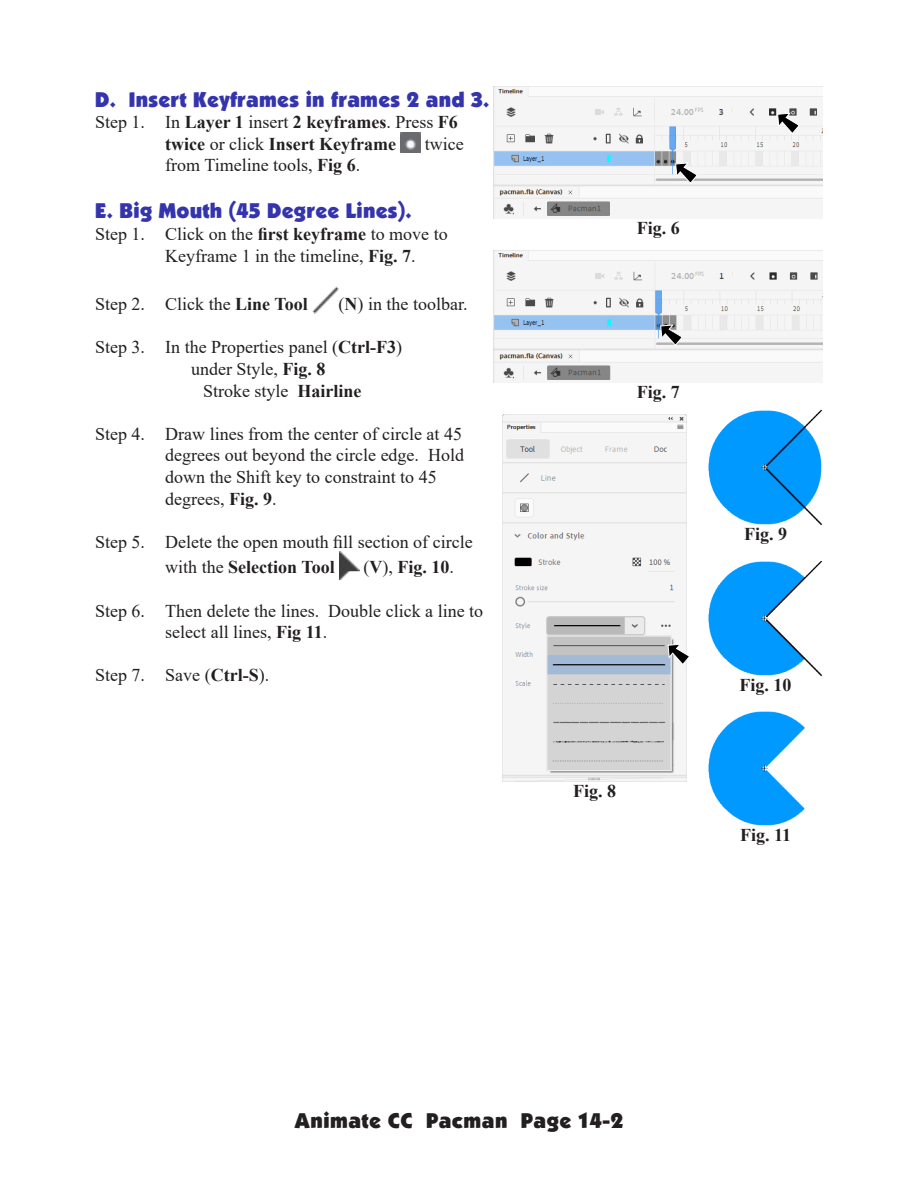
<style>
.page{position:relative;width:918px;height:1188px;background:#fff}
.page>*{position:absolute;margin:0;border:0;box-sizing:border-box;transform-origin:0 0}
.Subhead_1{font:21px "Boulder";letter-spacing:.015em;color:#3434ad}
.t1{font:21px "Boulder";letter-spacing:.025em;color:#231f20}
.Body_text{font:18px/21.6px "Times New Roman";color:#231f20}
.Body_text-2{font:700 18px/21.6px "Times New Roman";color:#231f20;text-align:center}
.Figure_Number{font:700 18px "Times New Roman";color:#231f20}
.s1{font-weight:400}
.s2{font-weight:700}
</style>
<div class="page">
<img style="left:401px;top:133px;width:19px;height:20px">
<img style="left:312px;top:287px;width:27px;height:26px">
<img style="left:339px;top:551px;width:20px;height:28px">
<img style="left:503px;top:415px;width:184px;height:367px">
<svg style="left:668px;top:644px;width:21px;height:21px"></svg>
<img style="left:494px;top:87px;width:329px;height:132px">
<svg style="left:777px;top:113px;width:23px;height:21px"></svg>
<svg style="left:675px;top:162px;width:23px;height:22px"></svg>
<img style="left:494px;top:250px;width:329px;height:132px">
<svg style="left:660px;top:324px;width:23px;height:22px"></svg>
<img style="left:708px;top:410px;width:115px;height:115px">
<img style="left:708px;top:561px;width:115px;height:116px">
<img style="left:708px;top:711px;width:97px;height:115px">
<p class="Subhead_1" style="left:95px;top:87px;width:396px">D. Insert Keyframes in frames 2 and 3.</p>
<p class="Body_text-2" style="left:95px;top:111px;width:364px"><span class="s1">Step 1. In</span> Layer 1 <span class="s1">insert</span> 2 keyframes<span class="s1">. Press</span> F6 twice <span class="s1">or click</span> Insert Keyframe</p>
<p class="Body_text" style="left:425px;top:132px;width:40px">twice</p>
<p class="Body_text" style="left:165px;top:154px;width:197px">from Timeline tools, <span class="s2">Fig 6</span>.</p>
<p class="Subhead_1" style="left:95px;top:199px;width:318px">E. Big Mouth (45 Degree Lines).</p>
<p class="Body_text" style="left:165px;top:223px;width:284px;text-indent:-70px">Step 1. Click on the <span class="s2">first keyframe</span> to move to<br>Keyframe 1 in the timeline, <span class="s2">Fig. 7</span>.</p>
<p class="Body_text" style="left:95px;top:293px;width:214px">Step 2. Click the <span class="s2">Line Tool</span></p>
<p class="Body_text" style="left:339px;top:293px;width:130px">(<span class="s2">N</span>) in the toolbar.</p>
<p class="Body_text" style="left:95px;top:336px;width:309px">Step 3. In the Properties panel (<span class="s2">Ctrl-F3</span>)</p>
<p class="Body_text" style="left:191px;top:358px;width:136px">under Style, <span class="s2">Fig. 8</span></p>
<p class="Body_text" style="left:203px;top:379px;width:160px">Stroke style <span class="s2">Hairline</span></p>
<p class="Body_text" style="left:165px;top:422px;width:300px;text-indent:-70px">Step 4. Draw lines from the center of circle at 45 degrees out beyond the circle edge. Hold down the Shift key to constraint to 45 degrees, <span class="s2">Fig. 9</span>.</p>
<p class="Body_text" style="left:165px;top:528px;width:309px;line-height:25.7px;text-indent:-70px">Step 5. Delete the open mouth fill section of circle with the <span class="s2">Selection Tool</span></p>
<p class="Body_text-2" style="left:364px;top:556px;width:92px"><span class="s1">(</span>V<span class="s1">),</span> Fig. 10<span class="s1">.</span></p>
<p class="Body_text" style="left:165px;top:599px;width:319px;text-indent:-70px">Step 6. Then delete the lines. Double click a line to select all lines, <span class="s2">Fig 11</span>.</p>
<p class="Body_text" style="left:95px;top:664px;width:176px">Step 7. Save (<span class="s2">Ctrl-S</span>).</p>
<p class="Figure_Number" style="left:637px;top:215px;width:45px">Fig. 6</p>
<p class="Figure_Number" style="left:637px;top:378px;width:45px">Fig. 7</p>
<p class="Figure_Number" style="left:573px;top:778px;width:45px">Fig. 8</p>
<p class="Figure_Number" style="left:744px;top:521px;width:45px">Fig. 9</p>
<p class="Figure_Number" style="left:740px;top:672px;width:54px">Fig. 10</p>
<p class="Figure_Number" style="left:740px;top:822px;width:52px">Fig. 11</p>
<p class="t1" style="left:295px;top:1109px;width:330px">Animate CC Pacman Page 14-2</p>
</div>
